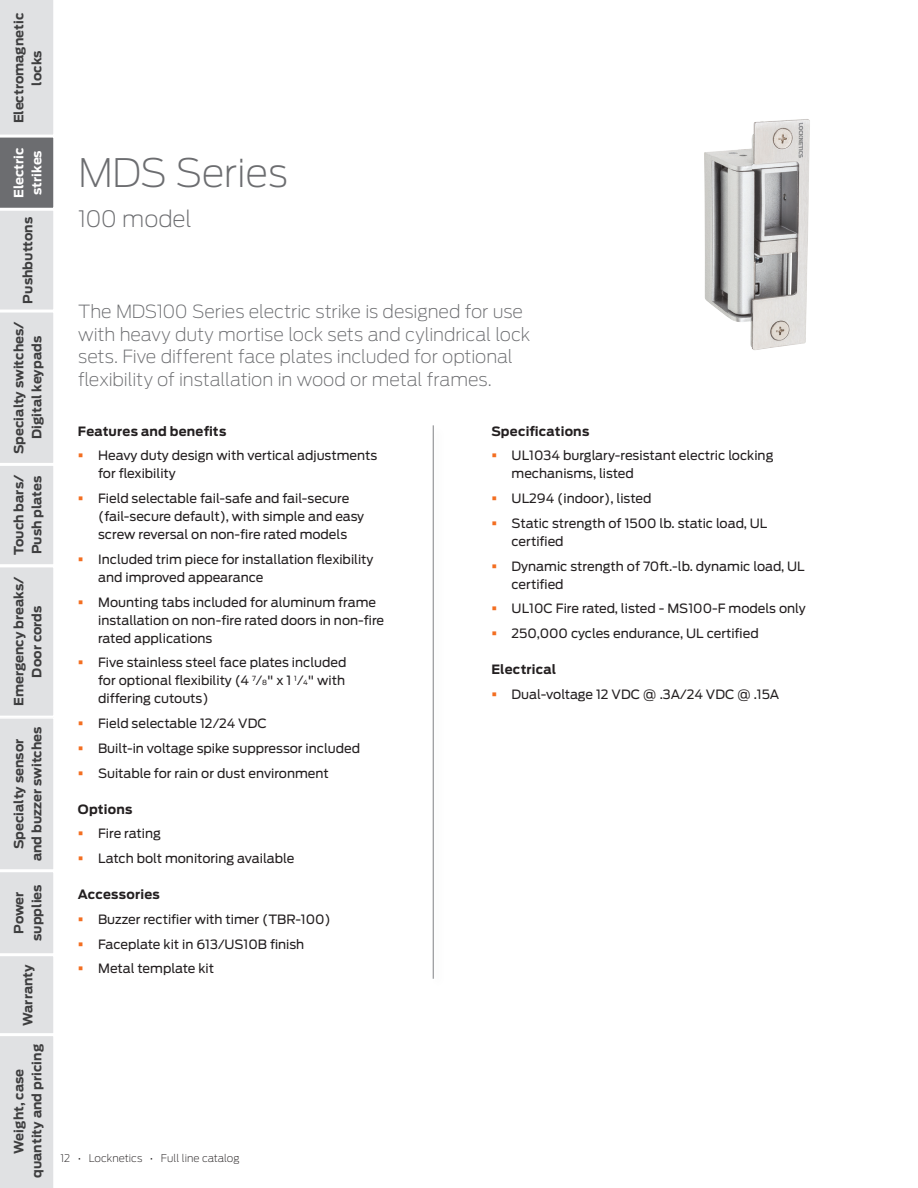
<style>
.page{position:relative;width:918px;height:1188px;background:#fff}
.page>*{position:absolute;margin:0;border:0;box-sizing:border-box;transform-origin:0 0}
.Headline_26_32pt{font:200 39px "Antenna";letter-spacing:-.015em;color:#6c6d70}
.Subheadline_15_22pt{font:200 22.5px "Antenna";letter-spacing:-.01em;color:#6c6d70}
.Subheadline_15_22pt-2{font:200 18px/22.5px "Antenna";letter-spacing:-.005em;color:#6c6d70}
.t1{font:12.75px/18px "Antenna";color:#231f20}
.t2{font:700 12.75px/18px "Antenna";letter-spacing:.005em;color:#3e3e3f;text-align:center}
.Body_subhead_8_5_13p{font:700 12.75px "Antenna";letter-spacing:.015em;color:#231f20}
.t3{font:700 12.75px/18px "Antenna";letter-spacing:.005em;color:#fff}
.t4{font:200 10.5px "Antenna";color:#231f20}
.s1{color:#f36e21}
.s2{font-size:7.05px}
</style>
<div class="page">
<svg style="left:0;top:0;width:54px;height:1188px;background:#d9dadc"></svg>
<div style="left:430px;top:424px;width:16px;height:566px;background:#231f20;opacity:.15"></div>
<hr style="left:433px;top:425px;width:1px;height:554px;background:#808285">
<img style="left:704px;top:119px;width:106px;height:231px">
<p class="t2" style="left:10px;top:123px;width:112px;rotate:-90deg">Electromagnetic locks</p>
<p class="t3" style="left:10px;top:198px;width:52px;rotate:-90deg">Electric strikes</p>
<p class="t2" style="left:19px;top:304px;width:88px;rotate:-90deg">Pushbuttons</p>
<p class="t2" style="left:10px;top:454px;width:134px;rotate:-90deg">Specialty switches/<br>Digital keypads</p>
<p class="t2" style="left:10px;top:555px;width:82px;text-align:left;rotate:-90deg">Touch bars/<br>Push plates</p>
<p class="t2" style="left:10px;top:706px;width:131px;rotate:-90deg">Emergency breaks/<br>Door cords</p>
<p class="t2" style="left:10px;top:861px;width:136px;rotate:-90deg">Specialty sensor and buzzer switches</p>
<p class="t2" style="left:10px;top:941px;width:58px;rotate:-90deg">Power supplies</p>
<p class="t2" style="left:19px;top:1026px;width:63px;rotate:-90deg">Warranty</p>
<p class="t2" style="left:10px;top:1178px;width:135px;rotate:-90deg">Weight, case quantity and pricing</p>
<p class="Headline_26_32pt" style="left:78px;top:147px;width:211px">MDS Series</p>
<p class="Subheadline_15_22pt" style="left:78px;top:205px;width:115px">100 model</p>
<p class="Subheadline_15_22pt-2" style="left:78px;top:300px;width:454px">The MDS100 Series electric strike is designed for use with heavy duty mortise lock sets and cylindrical lock sets. Five different face plates included for optional flexibility of installation in wood or metal frames.</p>
<p class="Body_subhead_8_5_13p" style="left:78px;top:422px;width:150px">Features and benefits</p>
<p class="t1" style="left:98px;top:446px;width:281px;text-indent:-20px"><span class="s1">▪</span> Heavy duty design with vertical adjustments for flexibility</p>
<p class="t1" style="left:98px;top:489px;width:268px;text-indent:-20px"><span class="s1">▪</span> Field selectable fail-safe and fail-secure (fail-secure default), with simple and easy screw reversal on non-fire rated models</p>
<p class="t1" style="left:98px;top:550px;width:277px;text-indent:-20px"><span class="s1">▪</span> Included trim piece for installation flexibility and improved appearance</p>
<p class="t1" style="left:98px;top:593px;width:288px;text-indent:-20px"><span class="s1">▪</span> Mounting tabs included for aluminum frame installation on non-fire rated doors in non-fire rated applications</p>
<p class="t1" style="left:98px;top:653px;width:250px;text-align:justify;text-indent:-20px"><span class="s1">▪</span> Five stainless steel face plates included for optional flexibility (4 <sup>7</sup>⁄<span class="s2">8</span>" x 1 <sup>1</sup>⁄<span class="s2">4</span>" with differing cutouts)</p>
<p class="t1" style="left:78px;top:714px;width:190px"><span class="s1">▪</span> Field selectable 12/24 VDC</p>
<p class="t1" style="left:78px;top:739px;width:284px"><span class="s1">▪</span> Built-in voltage spike suppressor included</p>
<p class="t1" style="left:78px;top:764px;width:253px"><span class="s1">▪</span> Suitable for rain or dust environment</p>
<p class="Body_subhead_8_5_13p" style="left:78px;top:800px;width:56px">Options</p>
<p class="t1" style="left:78px;top:824px;width:84px"><span class="s1">▪</span> Fire rating</p>
<p class="t1" style="left:78px;top:849px;width:218px"><span class="s1">▪</span> Latch bolt monitoring available</p>
<p class="Body_subhead_8_5_13p" style="left:78px;top:886px;width:84px">Accessories</p>
<p class="t1" style="left:78px;top:910px;width:254px"><span class="s1">▪</span> Buzzer rectifier with timer (TBR-100)</p>
<p class="t1" style="left:78px;top:935px;width:228px"><span class="s1">▪</span> Faceplate kit in 613/US10B finish</p>
<p class="t1" style="left:78px;top:959px;width:138px"><span class="s1">▪</span> Metal template kit</p>
<p class="Body_subhead_8_5_13p" style="left:491px;top:422px;width:99px">Specifications</p>
<p class="t1" style="left:512px;top:446px;width:263px;text-indent:-20px"><span class="s1">▪</span> UL1034 burglary-resistant electric locking mechanisms, listed</p>
<p class="t1" style="left:491px;top:489px;width:161px"><span class="s1">▪</span> UL294 (indoor), listed</p>
<p class="t1" style="left:512px;top:514px;width:257px;text-indent:-20px"><span class="s1">▪</span> Static strength of 1500 lb. static load, UL certified</p>
<p class="t1" style="left:512px;top:557px;width:295px;text-indent:-20px"><span class="s1">▪</span> Dynamic strength of 70ft.-lb. dynamic load, UL certified</p>
<p class="t1" style="left:491px;top:599px;width:316px"><span class="s1">▪</span> UL10C Fire rated, listed - MS100-F models only</p>
<p class="t1" style="left:491px;top:624px;width:269px"><span class="s1">▪</span> 250,000 cycles endurance, UL certified</p>
<p class="Body_subhead_8_5_13p" style="left:491px;top:661px;width:66px">Electrical</p>
<p class="t1" style="left:491px;top:685px;width:290px"><span class="s1">▪</span> Dual-voltage 12 VDC @ .3A/24 VDC @ .15A</p>
<p class="t4" style="left:60px;top:1151px;width:181px">12 • Locknetics • Full line catalog</p>
</div>
